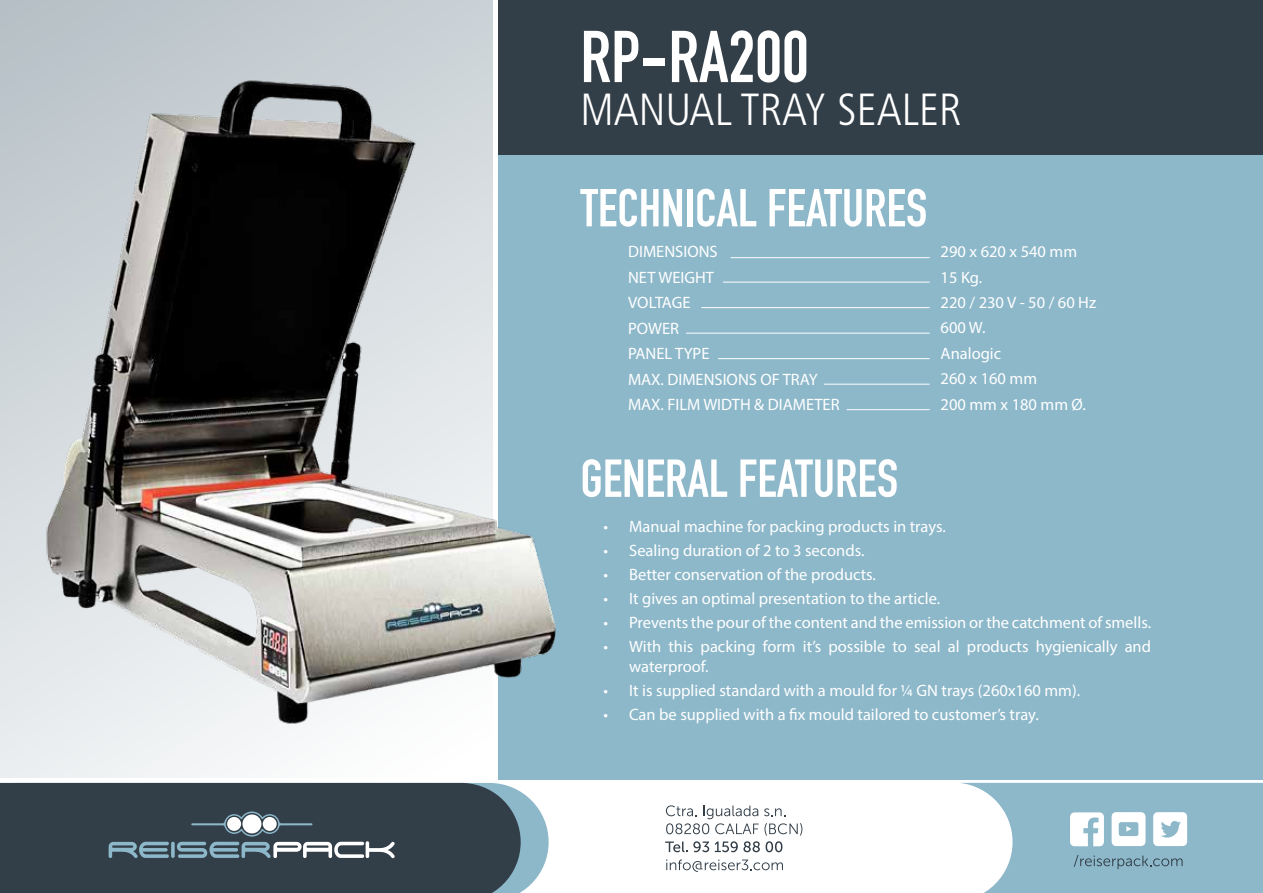
<style>
.page{position:relative;width:1263px;height:893px;background:#fff}
.page>*{position:absolute;margin:0;border:0;box-sizing:border-box;transform-origin:0 0}
.t1{font:700 72px "DIN Condensed";color:#fff}
.t2{font:700 52.5px "DIN Condensed";color:#fff}
.t3{font:300 condensed 45px "Frutiger LT Std";color:#fff}
.t4{font:16.5px/25.5px "Myriad Pro";color:#fff}
</style>
<div class="page">
<svg style="left:521px;top:792px;width:28px;height:100px;fill:#8db8ca"></svg>
<div style="left:0;top:783px;width:521px;height:110px;background:#323e48"></div>
<svg style="left:666px;top:805px;width:136px;height:30px"></svg>
<svg style="left:665px;top:841px;width:44px;height:11px"></svg>
<svg style="left:715px;top:841px;width:45px;height:11px"></svg>
<svg style="left:766px;top:841px;width:16px;height:11px"></svg>
<svg style="left:666px;top:859px;width:117px;height:13px"></svg>
<svg style="left:961px;top:783px;width:302px;height:110px"></svg>
<svg style="left:109px;top:811px;width:286px;height:47px;background:#55646e"></svg>
<div style="left:499px;top:0;width:764px;height:779px;background:#8db8ca"></div>
<div style="left:499px;top:0;width:764px;height:155px;background:#323e48"></div>
<svg style="left:0;top:0;width:492px;height:778px;background:#cbd2d7"></svg>
<img style="left:11px;top:52px;width:545px;height:715px">
<hr style="left:730px;top:257px;width:199px;height:1px;background:#fff">
<hr style="left:723px;top:282px;width:206px;height:1px;background:#fff">
<hr style="left:701px;top:307px;width:228px;height:1px;background:#fff">
<hr style="left:686px;top:333px;width:243px;height:1px;background:#fff">
<hr style="left:718px;top:358px;width:211px;height:1px;background:#fff">
<hr style="left:824px;top:384px;width:105px;height:1px;background:#fff">
<hr style="left:847px;top:409px;width:82px;height:1px;background:#fff">
<h1 class="t1" style="left:580px;top:8px;width:230px">RP-RA200</h1>
<h3 class="t3" style="left:580px;top:84px;width:383px">MANUAL TRAY SEALER</h3>
<h2 class="t2" style="left:580px;top:173px;width:348px">TECHNICAL FEATURES</h2>
<p class="t4" style="left:628px;top:238px;width:213px">DIMENSIONS<br>NET WEIGHT<br>VOLTAGE<br>POWER<br>PANEL TYPE<br>MAX. DIMENSIONS OF TRAY<br>MAX. FILM WIDTH &amp; DIAMETER</p>
<p class="t4" style="left:941px;top:238px;width:157px">290 x 620 x 540 mm<br>15 Kg.<br>220 / 230 V - 50 / 60 Hz<br>600 W.<br>Analogic<br>260 x 160 mm<br>200 mm x 180 mm Ø.</p>
<h2 class="t2" style="left:580px;top:443px;width:319px">GENERAL FEATURES</h2>
<p class="t4" style="left:604px;top:513px;width:344px">• Manual machine for packing products in trays.</p>
<p class="t4" style="left:604px;top:537px;width:262px">• Sealing duration of 2 to 3 seconds.</p>
<p class="t4" style="left:604px;top:561px;width:274px">• Better conservation of the products.</p>
<p class="t4" style="left:604px;top:585px;width:338px">• It gives an optimal presentation to the article.</p>
<p class="t4" style="left:604px;top:609px;width:549px">• Prevents the pour of the content and the emission or the catchment of smells.</p>
<p class="t4" style="left:629px;top:636px;width:523px;line-height:19.8px;text-indent:-26px">• With this packing form it’s possible to seal al products hygienically and waterproof.</p>
<p class="t4" style="left:604px;top:677px;width:478px">• It is supplied standard with a mould for ¼ GN trays (260x160 mm).</p>
<p class="t4" style="left:604px;top:701px;width:437px">• Can be supplied with a fix mould tailored to customer’s tray.</p>
</div>
